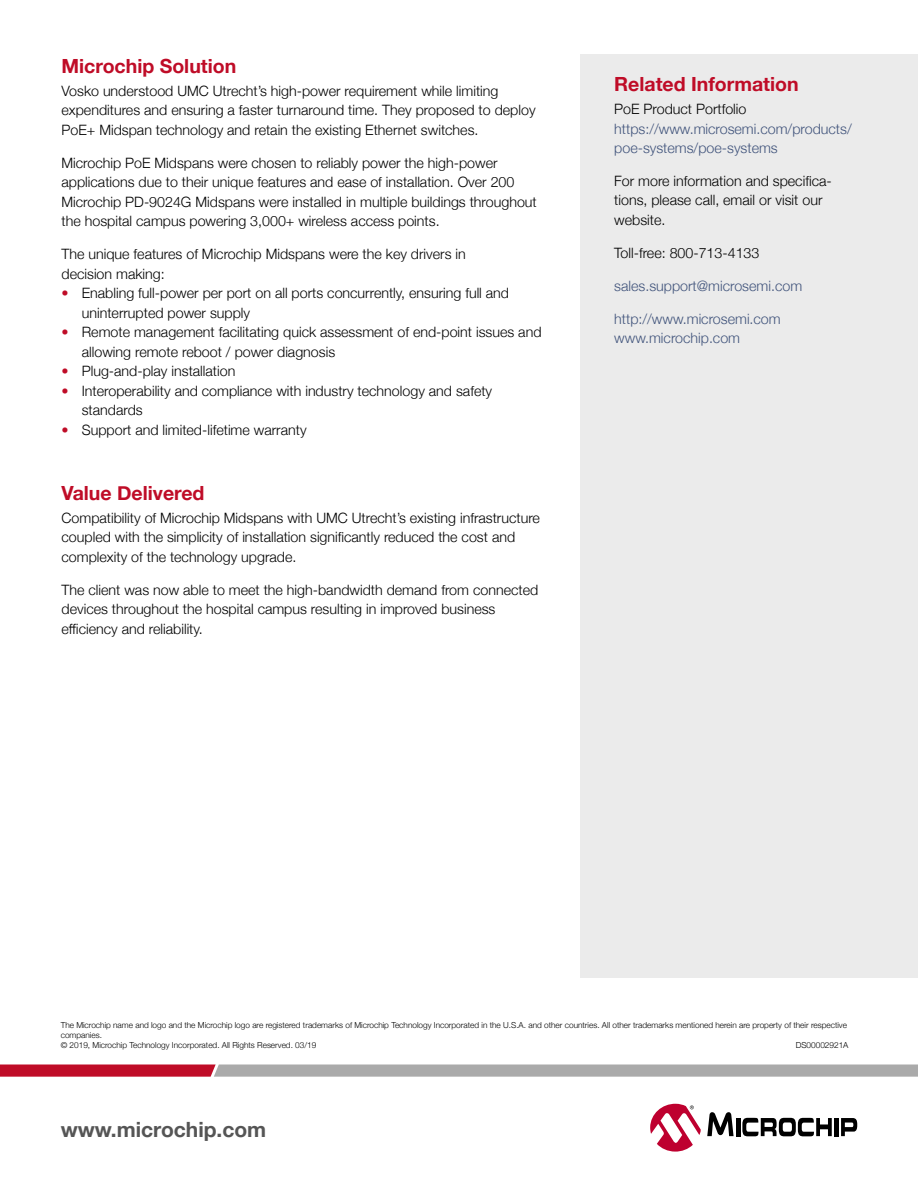
<style>
.page{position:relative;width:918px;height:1188px;background:#fff}
.page>*{position:absolute;margin:0;border:0;box-sizing:border-box;transform-origin:0 0}
.t1{font:700 21px "Helvetica Neue";color:#555}
.t2{font:700 19.5px "Helvetica Neue";color:#bf0c27}
.t3{font:300 14.25px/19.5px "Helvetica Neue";color:#000}
.t4{font:300 14.25px/19.5px "Helvetica Neue";color:#40537b}
.t5{font:300 8.25px/9.8px "Helvetica Neue";color:#000}
.s1{color:#bf0c27}
</style>
<div class="page">
<svg style="left:0;top:1065px;width:918px;height:12px;background:#b1888f"></svg>
<svg style="left:707px;top:1112px;width:27px;height:24px"></svg>
<hr style="left:736px;top:1118px;width:4px;height:18px;background:#000">
<div style="left:834px;top:1118px;width:5px;height:18px;background:#000"></div>
<svg style="left:841px;top:1118px;width:16px;height:18px"></svg>
<svg style="left:742px;top:1117px;width:90px;height:19px"></svg>
<svg style="left:650px;top:1104px;width:51px;height:48px"></svg>
<div style="left:580px;top:54px;width:338px;height:923px;background:#ebebeb"></div>
<h2 class="t2" style="left:62px;top:51px;width:176px">Microchip Solution</h2>
<p class="t3" style="left:62px;top:80px;width:476px">Vosko understood UMC Utrecht’s high-power requirement while limiting expenditures and ensuring a faster turnaround time. They proposed to deploy<br>PoE+ Midspan technology and retain the existing Ethernet switches.</p>
<p class="t3" style="left:62px;top:152px;width:477px">Microchip PoE Midspans were chosen to reliably power the high-power applications due to their unique features and ease of installation. Over 200<br>Microchip PD-9024G Midspans were installed in multiple buildings throughout the hospital campus powering 3,000+ wireless access points.</p>
<p class="t3" style="left:62px;top:243px;width:406px">The unique features of Microchip Midspans were the key drivers in decision making:</p>
<p class="t3" style="left:82px;top:282px;width:429px;text-indent:-20px"><span class="s1">•</span> Enabling full-power per port on all ports concurrently, ensuring full and uninterrupted power supply</p>
<p class="t3" style="left:82px;top:321px;width:461px;text-indent:-20px"><span class="s1">•</span> Remote management facilitating quick assessment of end-point issues and allowing remote reboot / power diagnosis</p>
<p class="t3" style="left:62px;top:360px;width:175px"><span class="s1">•</span> Plug-and-play installation</p>
<p class="t3" style="left:82px;top:380px;width:412px;text-indent:-20px"><span class="s1">•</span> Interoperability and compliance with industry technology and safety standards</p>
<p class="t3" style="left:62px;top:419px;width:247px"><span class="s1">•</span> Support and limited-lifetime warranty</p>
<h2 class="t2" style="left:62px;top:478px;width:144px">Value Delivered</h2>
<p class="t3" style="left:62px;top:507px;width:480px">Compatibility of Microchip Midspans with UMC Utrecht’s existing infrastructure coupled with the simplicity of installation significantly reduced the cost and complexity of the technology upgrade.</p>
<p class="t3" style="left:62px;top:579px;width:478px">The client was now able to meet the high-bandwidth demand from connected devices throughout the hospital campus resulting in improved business efficiency and reliability.</p>
<h2 class="t2" style="left:614px;top:69px;width:186px">Related Information</h2>
<p class="t3" style="left:614px;top:98px;width:134px">PoE Product Portfolio</p>
<p class="t4" style="left:614px;top:118px;width:239px">https://www.microsemi.com/products/ poe-systems/poe-systems</p>
<p class="t3" style="left:614px;top:170px;width:219px">For more information and specifica&shy;tions, please call, email or visit our website.</p>
<p class="t3" style="left:614px;top:242px;width:147px">Toll-free: 800-713-4133</p>
<p class="t4" style="left:614px;top:275px;width:189px">sales.support@microsemi.com</p>
<p class="t4" style="left:614px;top:308px;width:168px">http://www.microsemi.com www.microchip.com</p>
<p class="t5" style="left:61px;top:1020px;width:788px">The Microchip name and logo and the Microchip logo are registered trademarks of Microchip Technology Incorporated in the U.S.A. and other countries. All other trademarks mentioned herein are property of their respective companies.<br>© 2019, Microchip Technology Incorporated. All Rights Reserved. 03/19</p>
<p class="t5" style="left:796px;top:1039px;width:54px">DS00002921A</p>
<h1 class="t1" style="left:61px;top:1113px;width:207px">www.microchip.com</h1>
</div>
